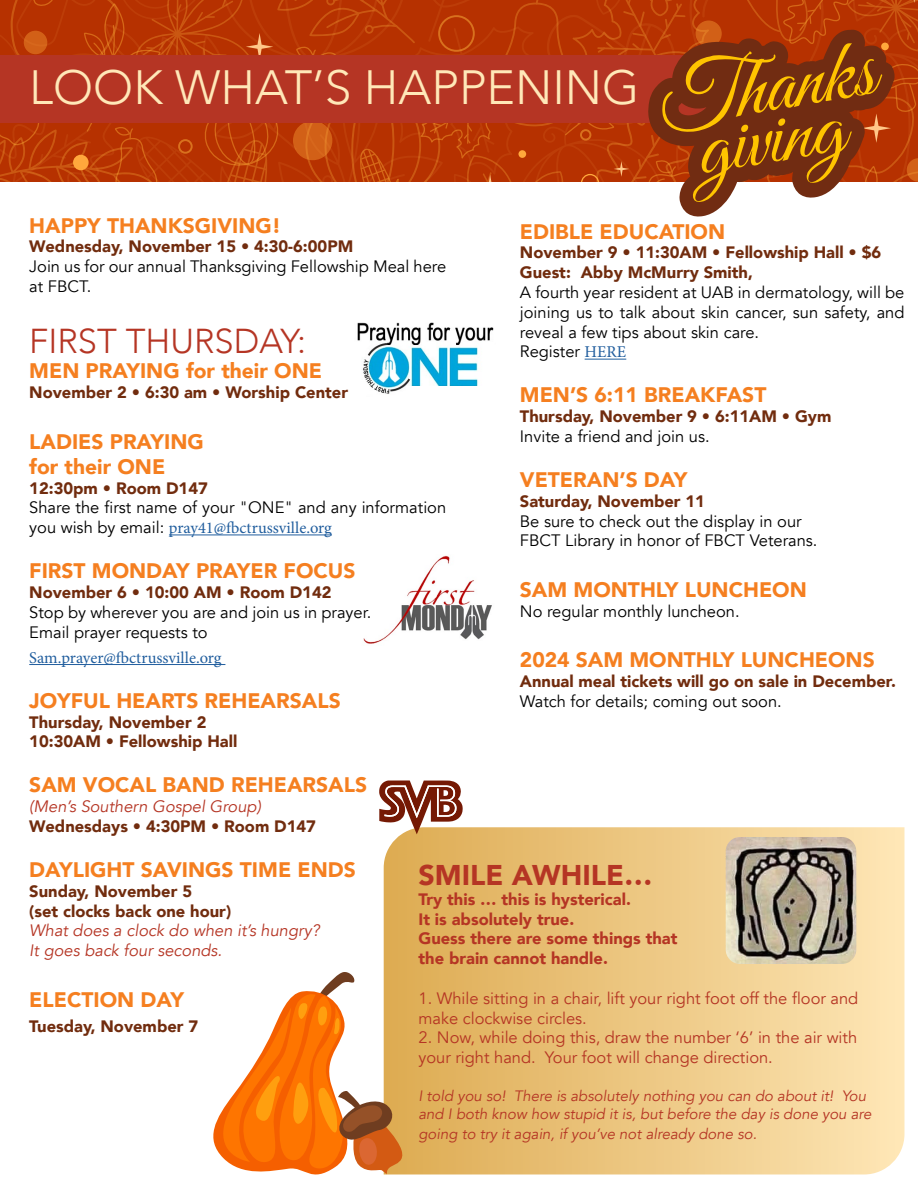
<style>
.page{position:relative;width:918px;height:1188px;background:#fff}
.page>*{position:absolute;margin:0;border:0;box-sizing:border-box;transform-origin:0 0}
.t1{font:300 48px "Avenir";color:#ffe8b8}
.t2{font:300 34.5px "Avenir";color:#b53524}
.t3{font:900 28.5px "Avenir";color:#b53524}
.t4{font:900 21px/25.2px "Avenir";color:#f57f20}
.t5{font:16.5px/19.8px "Avenir";color:#000}
.t6{font:900 16.5px/19.8px "Avenir";color:#712c0e}
.t7{font:16.5px/19.8px "Avenir";color:#b53524}
.t8{font:900 16.5px/19.8px "Avenir";color:#b53524}
.t9{font:italic 16.5px/19.8px "Avenir";color:#b53524}
.t10{font:16.5px "Minion Pro";color:#215e9e}
.t11{font:italic 15px/18px "Avenir";color:#b53524}
.s1{font-family:"Avenir";color:#000}
.s2{font-family:"Minion Pro";color:#215e9e}
</style>
<div class="page">
<svg style="left:384px;top:827px;width:520px;height:347px;background:#edc883"></svg>
<hr style="left:169px;top:535px;width:163px;height:1px;background:#215e9e">
<hr style="left:29px;top:664px;width:196px;height:1px;background:#215e9e">
<hr style="left:585px;top:359px;width:41px;height:1px;background:#215e9e">
<img style="left:363px;top:555px;width:129px;height:89px">
<svg style="left:379px;top:780px;width:84px;height:54px"></svg>
<img style="left:357px;top:322px;width:137px;height:72px">
<div style="left:406px;top:386px;width:76px;height:17px;background:#fff"></div>
<img style="left:726px;top:837px;width:130px;height:127px">
<svg style="left:680px;top:203px;width:45px;height:14px"></svg>
<svg style="left:0;top:0;width:918px;height:203px;background:#b74c25"></svg>
<svg style="left:213px;top:971px;width:192px;height:204px"></svg>
<h1 class="t1" style="left:29px;top:59px;width:612px">LOOK WHAT’S HAPPENING</h1>
<p class="t4" style="left:29px;top:212px;width:254px">HAPPY THANKSGIVING!</p>
<p class="t6" style="left:29px;top:236px;width:326px">Wednesday, November 15 • 4:30-6:00PM</p>
<p class="t5" style="left:29px;top:257px;width:418px">Join us for our annual Thanksgiving Fellowship Meal here at FBCT.</p>
<h2 class="t2" style="left:29px;top:321px;width:278px">FIRST THURSDAY:</h2>
<p class="t4" style="left:29px;top:358px;width:294px">MEN PRAYING for their ONE</p>
<p class="t6" style="left:29px;top:382px;width:320px">November 2 • 6:30 am • Worship Center</p>
<p class="t4" style="left:29px;top:428px;width:176px">LADIES PRAYING for their ONE</p>
<p class="t6" style="left:29px;top:478px;width:180px">12:30pm • Room D147</p>
<p class="t5" style="left:29px;top:498px;width:419px">Share the first name of your "ONE" and any information</p>
<p class="t10" style="left:29px;top:517px;width:304px"><span class="s1">you wish by email:</span> pray41@fbctrussville.org</p>
<p class="t4" style="left:29px;top:558px;width:328px">FIRST MONDAY PRAYER FOCUS</p>
<p class="t6" style="left:29px;top:582px;width:304px">November 6 • 10:00 AM • Room D142</p>
<p class="t5" style="left:29px;top:603px;width:344px">Stop by wherever you are and join us in prayer.<br>Email prayer requests to</p>
<p class="t10" style="left:29px;top:647px;width:194px">Sam.prayer@fbctrussville.org</p>
<p class="t4" style="left:29px;top:687px;width:313px">JOYFUL HEARTS REHEARSALS</p>
<p class="t6" style="left:29px;top:712px;width:210px">Thursday, November 2<br>10:30AM • Fellowship Hall</p>
<p class="t4" style="left:29px;top:772px;width:339px">SAM VOCAL BAND REHEARSALS</p>
<p class="t9" style="left:29px;top:797px;width:233px">(Men’s Southern Gospel Group)</p>
<p class="t6" style="left:29px;top:816px;width:288px">Wednesdays • 4:30PM • Room D147</p>
<p class="t4" style="left:29px;top:857px;width:328px">DAYLIGHT SAVINGS TIME ENDS</p>
<p class="t6" style="left:29px;top:881px;width:203px">Sunday, November 5<br>(set clocks back one hour)</p>
<p class="t9" style="left:29px;top:921px;width:292px">What does a clock do when it’s hungry?<br>It goes back four seconds.</p>
<p class="t4" style="left:29px;top:986px;width:156px">ELECTION DAY</p>
<p class="t6" style="left:29px;top:1016px;width:170px">Tuesday, November 7</p>
<p class="t4" style="left:520px;top:218px;width:207px">EDIBLE EDUCATION</p>
<p class="t6" style="left:520px;top:242px;width:363px">November 9 • 11:30AM • Fellowship Hall • $6<br>Guest: Abby McMurry Smith,</p>
<p class="t5" style="left:520px;top:283px;width:386px">A fourth year resident at UAB in dermatology, will be joining us to talk about skin cancer, sun safety, and reveal a few tips about skin care.<br>Register <span class="s2">HERE</span></p>
<p class="t4" style="left:520px;top:382px;width:248px">MEN’S 6:11 BREAKFAST</p>
<p class="t6" style="left:520px;top:406px;width:313px">Thursday, November 9 • 6:11AM • Gym</p>
<p class="t5" style="left:520px;top:427px;width:191px">Invite a friend and join us.</p>
<p class="t4" style="left:520px;top:467px;width:169px">VETERAN’S DAY</p>
<p class="t6" style="left:520px;top:491px;width:187px">Saturday, November 11</p>
<p class="t5" style="left:520px;top:511px;width:299px">Be sure to check out the display in our<br>FBCT Library in honor of FBCT Veterans.</p>
<p class="t4" style="left:520px;top:576px;width:288px">SAM MONTHLY LUNCHEON</p>
<p class="t5" style="left:520px;top:601px;width:221px">No regular monthly luncheon.</p>
<p class="t4" style="left:520px;top:647px;width:356px">2024 SAM MONTHLY LUNCHEONS</p>
<p class="t6" style="left:520px;top:671px;width:378px">Annual meal tickets will go on sale in December.</p>
<p class="t5" style="left:520px;top:691px;width:263px">Watch for details; coming out soon.</p>
<h3 class="t3" style="left:418px;top:851px;width:236px">SMILE AWHILE…</h3>
<p class="t8" style="left:418px;top:889px;width:261px">Try this … this is hysterical.<br>It is absolutely true.<br>Guess there are some things that the brain cannot handle.</p>
<p class="t7" style="left:418px;top:988px;width:441px">1. While sitting in a chair, lift your right foot off the floor and make clockwise circles.</p>
<p class="t7" style="left:418px;top:1028px;width:440px">2. Now, while doing this, draw the number ‘6’ in the air with your right hand. Your foot will change direction.</p>
<p class="t11" style="left:418px;top:1087px;width:455px">I told you so! There is absolutely nothing you can do about it! You and I both know how stupid it is, but before the day is done you are</p>
<p class="t11" style="left:418px;top:1125px;width:340px">going to try it again, if you’ve not already done so.</p>
</div>
